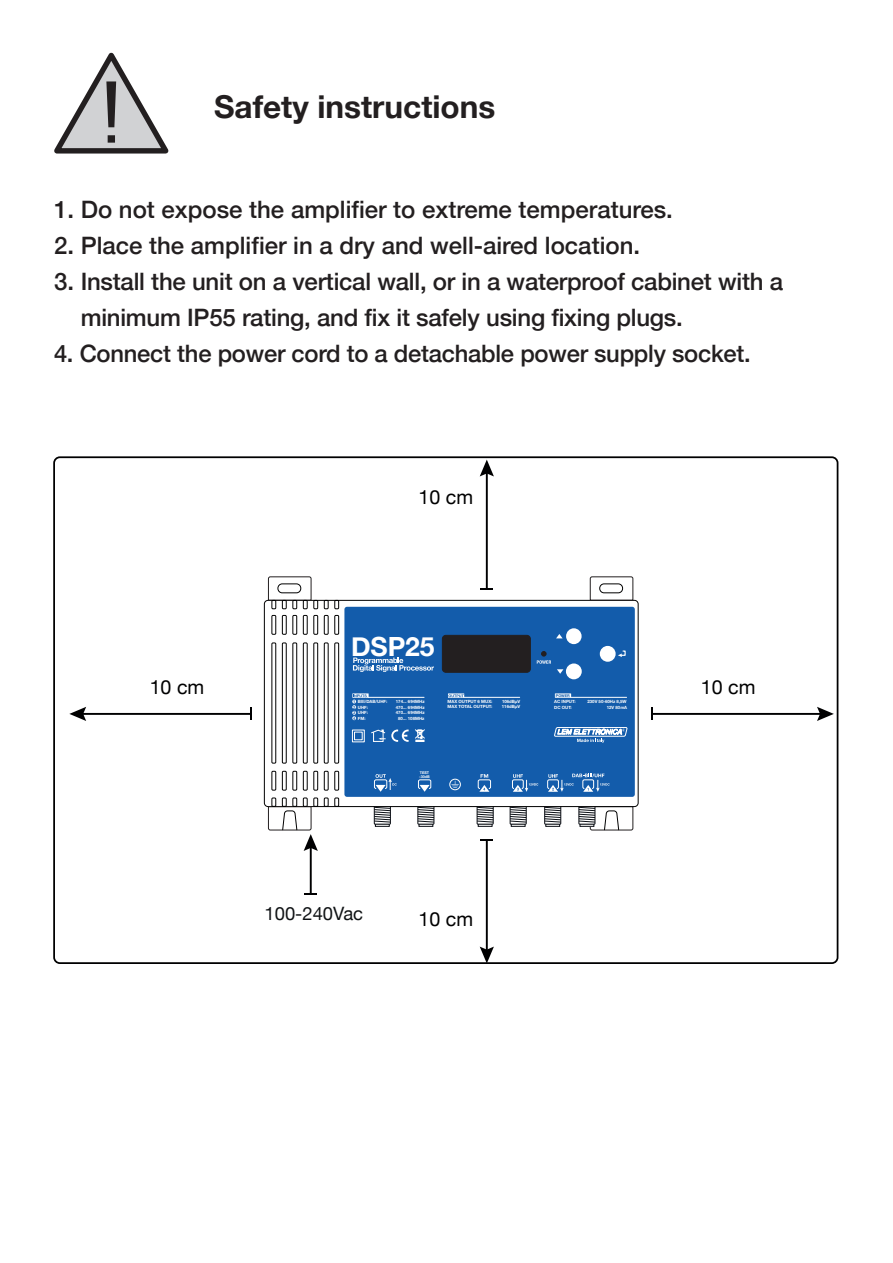
<style>
.page{position:relative;width:893px;height:1263px;background:#fff}
.page>*{position:absolute;margin:0;border:0;box-sizing:border-box;transform-origin:0 0}
.Elenco_puntato_EN{font:700 31.5px "Helvetica Neue";color:#231f20}
.t1{font:700 26.4px "Helvetica Neue";letter-spacing:-.005em;color:#fff}
.Elenco_puntato_EN-2{font:500 24px/36px "Helvetica Neue";letter-spacing:-.01em;color:#231f20}
.t2{font:19.65px "Helvetica Neue";color:#000001}
.t3{font:18.45px "Helvetica Neue";color:#101315}
.t4{font:700 4.35px "Helvetica Neue";color:#fff}
.t5{font:700 4.05px/5.6px "Helvetica Neue";color:#135cab;text-align:justify}
.t6{font:700 3.75px/3.8px "Helvetica Neue";color:#fff}
.t7{font:700 3.75px "Helvetica Neue";color:#135cab}
</style>
<div class="page">
<svg style="left:54px;top:52px;width:115px;height:102px"></svg>
<hr style="left:81px;top:713px;width:170px;height:2px;background:#000001">
<svg style="left:250px;top:708px;width:2px;height:12px"></svg>
<svg style="left:69px;top:707px;width:17px;height:14px"></svg>
<hr style="left:652px;top:713px;width:170px;height:2px;background:#000001">
<svg style="left:651px;top:708px;width:2px;height:12px"></svg>
<svg style="left:817px;top:707px;width:17px;height:14px"></svg>
<hr style="left:486px;top:471px;width:2px;height:118px;background:#000001">
<svg style="left:481px;top:588px;width:12px;height:2px"></svg>
<svg style="left:480px;top:460px;width:14px;height:16px"></svg>
<hr style="left:486px;top:840px;width:2px;height:112px;background:#000001">
<svg style="left:481px;top:839px;width:12px;height:2px"></svg>
<svg style="left:480px;top:946px;width:14px;height:15px"></svg>
<hr style="left:310px;top:845px;width:2px;height:49px;background:#000001">
<svg style="left:304px;top:893px;width:13px;height:2px"></svg>
<div style="left:375px;top:823px;width:15px;height:4px;border:1px solid #0a0e14"></div>
<svg style="left:374px;top:807px;width:17px;height:19px"></svg>
<div style="left:419px;top:823px;width:14px;height:4px;border:1px solid #0a0e14"></div>
<svg style="left:417px;top:807px;width:18px;height:19px"></svg>
<div style="left:478px;top:823px;width:14px;height:4px;border:1px solid #0a0e14"></div>
<svg style="left:476px;top:807px;width:18px;height:19px"></svg>
<div style="left:511px;top:823px;width:14px;height:4px;border:1px solid #0a0e14"></div>
<svg style="left:509px;top:807px;width:18px;height:19px"></svg>
<div style="left:545px;top:823px;width:15px;height:4px;border:1px solid #0a0e14"></div>
<svg style="left:544px;top:807px;width:17px;height:19px"></svg>
<svg style="left:578px;top:807px;width:56px;height:24px"></svg>
<div style="left:264px;top:600px;width:374px;height:207px;border:1px solid #000001;border-radius:4px"></div>
<svg style="left:590px;top:576px;width:44px;height:25px"></svg>
<div style="left:599px;top:583px;width:24px;height:10px;border:1px solid #000001;border-radius:4px"></div>
<svg style="left:268px;top:576px;width:44px;height:33px"></svg>
<div style="left:282px;top:600px;width:5px;height:9px;border:1px solid #000001"></div>
<div style="left:292px;top:600px;width:5px;height:9px;border:1px solid #000001"></div>
<div style="left:303px;top:600px;width:5px;height:9px;border:1px solid #000001"></div>
<div style="left:313px;top:600px;width:5px;height:9px;border:1px solid #000001"></div>
<svg style="left:324px;top:600px;width:4px;height:9px"></svg>
<div style="left:334px;top:600px;width:5px;height:9px;border:1px solid #000001"></div>
<svg style="left:268px;top:798px;width:50px;height:53px"></svg>
<div style="left:282px;top:798px;width:5px;height:9px;border:1px solid #000001"></div>
<div style="left:292px;top:798px;width:5px;height:9px;border:1px solid #000001"></div>
<div style="left:303px;top:798px;width:5px;height:9px;border:1px solid #000001"></div>
<div style="left:313px;top:798px;width:5px;height:9px;border:1px solid #000001"></div>
<svg style="left:324px;top:798px;width:4px;height:9px"></svg>
<div style="left:334px;top:798px;width:5px;height:9px;border:1px solid #000001"></div>
<div style="left:272px;top:615px;width:4px;height:20px;border:1px solid #000001"></div>
<div style="left:282px;top:615px;width:5px;height:20px;border:1px solid #000001"></div>
<div style="left:292px;top:615px;width:5px;height:20px;border:1px solid #000001"></div>
<div style="left:303px;top:615px;width:5px;height:20px;border:1px solid #000001"></div>
<div style="left:313px;top:615px;width:5px;height:20px;border:1px solid #000001"></div>
<div style="left:324px;top:615px;width:4px;height:20px;border:1px solid #000001"></div>
<div style="left:334px;top:615px;width:5px;height:20px;border:1px solid #000001"></div>
<div style="left:272px;top:771px;width:4px;height:19px;border:1px solid #000001"></div>
<div style="left:282px;top:771px;width:5px;height:19px;border:1px solid #000001"></div>
<div style="left:292px;top:771px;width:5px;height:19px;border:1px solid #000001"></div>
<div style="left:303px;top:771px;width:5px;height:19px;border:1px solid #000001"></div>
<div style="left:313px;top:771px;width:5px;height:19px;border:1px solid #000001"></div>
<div style="left:324px;top:771px;width:4px;height:19px;border:1px solid #000001"></div>
<div style="left:334px;top:771px;width:5px;height:19px;border:1px solid #000001"></div>
<div style="left:272px;top:643px;width:4px;height:120px;border:1px solid #000001"></div>
<div style="left:282px;top:643px;width:5px;height:120px;border:1px solid #000001"></div>
<div style="left:292px;top:643px;width:5px;height:120px;border:1px solid #000001"></div>
<div style="left:303px;top:643px;width:5px;height:120px;border:1px solid #000001"></div>
<div style="left:313px;top:643px;width:5px;height:120px;border:1px solid #000001"></div>
<div style="left:324px;top:643px;width:4px;height:120px;border:1px solid #000001"></div>
<div style="left:334px;top:643px;width:5px;height:120px;border:1px solid #000001"></div>
<div style="left:344px;top:607px;width:291px;height:190px;background:#135cab;border-radius:3px"></div>
<div style="left:600px;top:646px;width:16px;height:16px;background:#fff;border-radius:50%"></div>
<div style="left:566px;top:628px;width:16px;height:16px;background:#fff;border-radius:50%"></div>
<div style="left:566px;top:663px;width:16px;height:16px;background:#fff;border-radius:50%"></div>
<div style="left:442px;top:635px;width:88px;height:37px;background:#231f20;border-radius:4px"></div>
<div style="left:442px;top:635px;width:89px;height:38px;border:1px solid #231f20;border-radius:4px"></div>
<svg style="left:554px;top:727px;width:73px;height:16px"></svg>
<div style="left:449px;top:779px;width:12px;height:11px;border:1px solid #fff;border-radius:50%"></div>
<svg style="left:451px;top:781px;width:8px;height:7px"></svg>
<div style="left:478px;top:779px;width:13px;height:10px;border:1px solid #fff;border-radius:2px"></div>
<svg style="left:480px;top:774px;width:8px;height:4px"></svg>
<svg style="left:479px;top:785px;width:10px;height:7px"></svg>
<div style="left:512px;top:779px;width:12px;height:10px;border:1px solid #fff;border-radius:2px"></div>
<svg style="left:513px;top:774px;width:25px;height:18px"></svg>
<div style="left:547px;top:779px;width:12px;height:10px;border:1px solid #fff;border-radius:2px"></div>
<svg style="left:548px;top:773px;width:62px;height:19px"></svg>
<svg style="left:537px;top:651px;width:14px;height:13px"></svg>
<div style="left:374px;top:779px;width:13px;height:10px;border:1px solid #fff;border-radius:2px"></div>
<svg style="left:375px;top:774px;width:22px;height:18px"></svg>
<div style="left:418px;top:779px;width:13px;height:10px;border:1px solid #fff;border-radius:2px"></div>
<svg style="left:420px;top:785px;width:10px;height:7px"></svg>
<div style="left:352px;top:730px;width:13px;height:12px;border:1px solid #fff"></div>
<div style="left:354px;top:732px;width:8px;height:8px;border:1px solid #fff"></div>
<svg style="left:371px;top:729px;width:54px;height:13px"></svg>
<svg style="left:353px;top:657px;width:81px;height:15px"></svg>
<hr style="left:464px;top:697px;width:56px;height:1px;background:#fff">
<svg style="left:448px;top:693px;width:16px;height:5px"></svg>
<svg style="left:448px;top:694px;width:16px;height:3px"></svg>
<hr style="left:368px;top:697px;width:56px;height:1px;background:#fff">
<div style="left:352px;top:693px;width:17px;height:5px;background:#fff"></div>
<svg style="left:352px;top:694px;width:15px;height:26px"></svg>
<hr style="left:571px;top:697px;width:56px;height:1px;background:#fff">
<div style="left:555px;top:693px;width:16px;height:5px;background:#fff"></div>
<svg style="left:556px;top:634px;width:7px;height:4px"></svg>
<svg style="left:557px;top:669px;width:6px;height:5px"></svg>
<svg style="left:618px;top:650px;width:8px;height:7px"></svg>
<p class="Elenco_puntato_EN" style="left:214px;top:82px;width:283px">Safety instructions</p>
<p class="Elenco_puntato_EN-2" style="left:54px;top:189px;width:620px">1. Do not expose the amplifier to extreme temperatures.</p>
<p class="Elenco_puntato_EN-2" style="left:54px;top:225px;width:588px">2. Place the amplifier in a dry and well-aired location.</p>
<p class="Elenco_puntato_EN-2" style="left:81px;top:261px;width:704px;text-indent:-27px">3. Install the unit on a vertical wall, or in a waterproof cabinet with a minimum IP55 rating, and fix it safely using fixing plugs.</p>
<p class="Elenco_puntato_EN-2" style="left:54px;top:333px;width:698px">4. Connect the power cord to a detachable power supply socket.</p>
<p class="t2" style="left:419px;top:483px;width:56px">10 cm</p>
<p class="t1" style="left:351px;top:626px;width:85px">DSP25</p>
<p class="t2" style="left:150px;top:673px;width:56px">10 cm</p>
<p class="t2" style="left:701px;top:673px;width:56px">10 cm</p>
<p class="t7" style="left:556px;top:693px;width:15px">POWER</p>
<p class="t4" style="left:447px;top:698px;width:46px">MAX OUTPUT 6 MUX:</p>
<p class="t4" style="left:502px;top:698px;width:20px">106dBµV</p>
<p class="t4" style="left:447px;top:703px;width:46px">MAX TOTAL OUTPUT:</p>
<p class="t4" style="left:502px;top:703px;width:20px">116dBµV</p>
<p class="t5" style="left:353px;top:699px;width:4px">1<br>2<br>3<br>4</p>
<p class="t4" style="left:554px;top:698px;width:23px">AC INPUT:</p>
<p class="t4" style="left:587px;top:698px;width:41px">230V 50-60Hz 8,5W</p>
<p class="t4" style="left:358px;top:698px;width:31px">BIII/DAB/UHF:</p>
<p class="t4" style="left:396px;top:698px;width:30px">174... 694MHz</p>
<p class="t4" style="left:358px;top:704px;width:12px">UHF:</p>
<p class="t4" style="left:396px;top:704px;width:30px">470... 694MHz</p>
<p class="t4" style="left:358px;top:709px;width:12px">UHF:</p>
<p class="t4" style="left:396px;top:709px;width:30px">470... 694MHz</p>
<p class="t4" style="left:358px;top:715px;width:9px">FM:</p>
<p class="t4" style="left:398px;top:715px;width:28px">80... 108MHz</p>
<p class="t4" style="left:554px;top:703px;width:19px">DC OUT:</p>
<p class="t4" style="left:607px;top:703px;width:22px">12V 80mA</p>
<p class="t6" style="left:419px;top:771px;width:12px">TEST -30dB</p>
<p class="t3" style="left:265px;top:900px;width:100px">100-240Vac</p>
<p class="t2" style="left:419px;top:904px;width:56px">10 cm</p>
</div>
